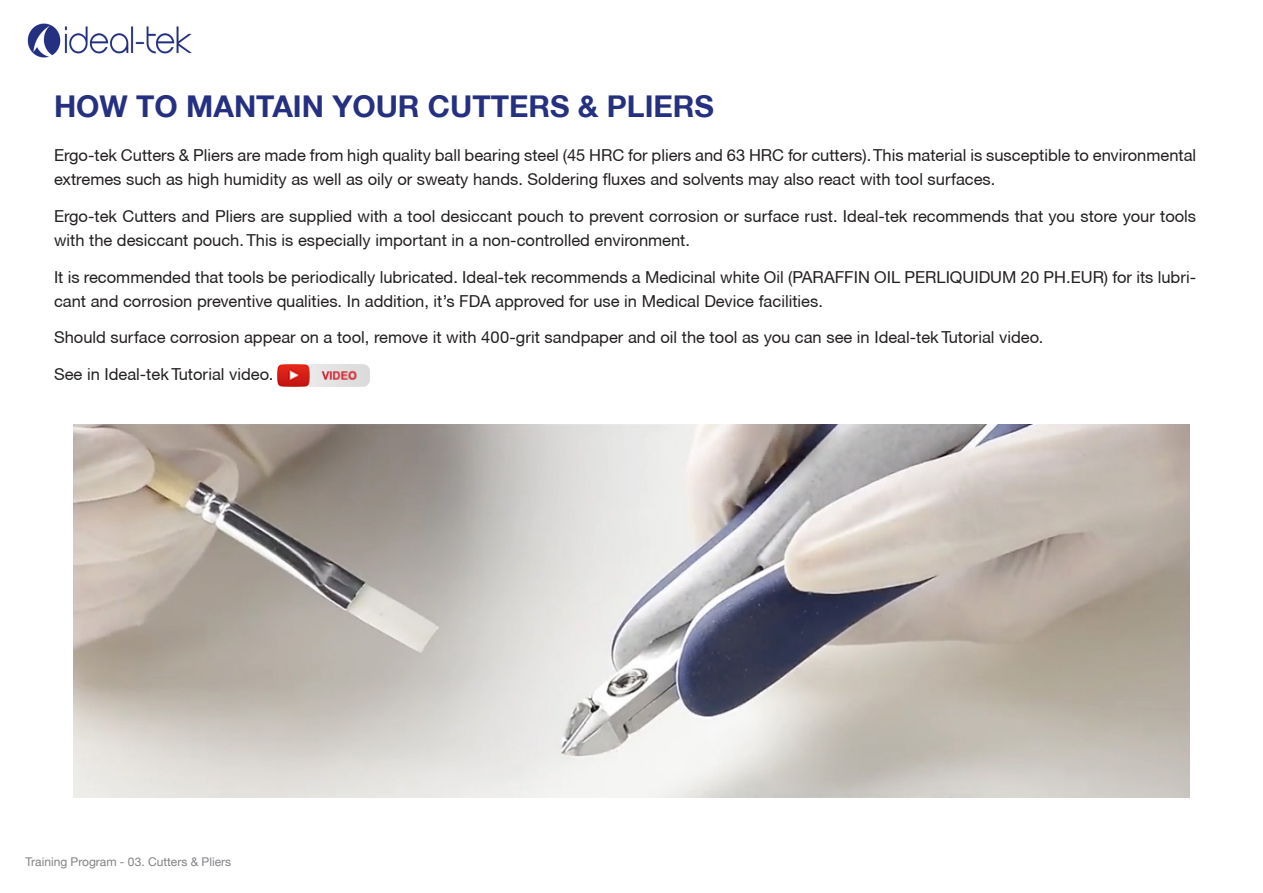
<style>
.page{position:relative;width:1263px;height:893px;background:#fff}
.page>*{position:absolute;margin:0;border:0;box-sizing:border-box;transform-origin:0 0}
.t1{font:700 30px "Helvetica Neue LT";color:#253081}
.t2{font:16.5px/24px "Helvetica Neue CE";color:#231f20}
.t3{font:12px "Helvetica Neue LT";color:#808285}
</style>
<div class="page">
<img style="left:27px;top:23px;width:165px;height:35px">
<img style="left:73px;top:425px;width:1116px;height:372px">
<img style="left:277px;top:364px;width:93px;height:23px">
<p class="t1" style="left:54px;top:88px;width:662px">HOW TO MANTAIN YOUR CUTTERS &amp; PLIERS</p>
<p class="t2" style="left:54px;top:143px;width:1144px">Ergo-tek Cutters &amp; Pliers are made from high quality ball bearing steel (45 HRC for pliers and 63 HRC for cutters). This material is susceptible to environmental extremes such as high humidity as well as oily or sweaty hands. Soldering fluxes and solvents may also react with tool surfaces.</p>
<p class="t2" style="left:54px;top:204px;width:1144px">Ergo-tek Cutters and Pliers are supplied with a tool desiccant pouch to prevent corrosion or surface rust. Ideal-tek recommends that you store your tools with the desiccant pouch. This is especially important in a non-controlled environment.</p>
<p class="t2" style="left:54px;top:265px;width:1144px">It is recommended that tools be periodically lubricated. Ideal-tek recommends a Medicinal white Oil (PARAFFIN OIL PERLIQUIDUM 20 PH.EUR) for its lubri&shy;cant and corrosion preventive qualities. In addition, it’s FDA approved for use in Medical Device facilities.</p>
<p class="t2" style="left:54px;top:326px;width:991px">Should surface corrosion appear on a tool, remove it with 400-grit sandpaper and oil the tool as you can see in Ideal-tek Tutorial video.</p>
<p class="t2" style="left:54px;top:362px;width:221px">See in Ideal-tek Tutorial video.</p>
<p class="t3" style="left:26px;top:855px;width:207px">Training Program - 03. Cutters &amp; Pliers</p>
</div>
